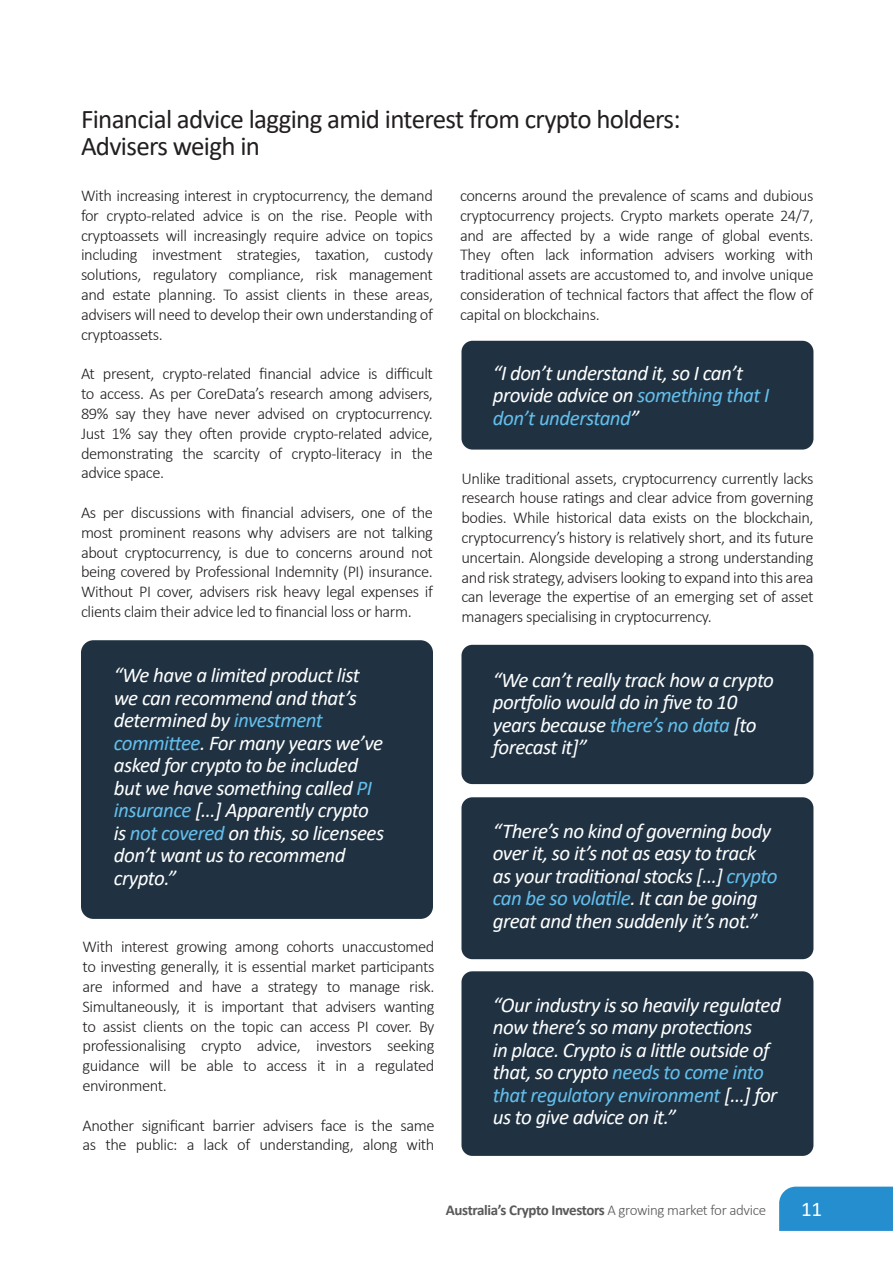
<style>
.page{position:relative;width:893px;height:1263px;background:#fff}
.page>*{position:absolute;margin:0;border:0;box-sizing:border-box;transform-origin:0 0}
.t1{font:27px "Calibri";letter-spacing:-.025em;color:#231f20}
.t2{font:italic 21px/22.5px "Calibri";letter-spacing:-.025em;color:#fff}
.t3{font:21px "Calibri";color:#fff}
.t4{font:300 16.5px/19.8px "Calibri";letter-spacing:-.025em;color:#231f20;text-align:justify}
.t5{font:700 15px "Calibri";letter-spacing:-.025em;color:#595959}
.s1{color:#64bfec}
.s2{font-weight:300}
</style>
<div class="page">
<div style="left:779px;top:1186px;width:114px;height:45px;background:#258ece"></div>
<div style="left:81px;top:640px;width:352px;height:279px;background:#203242;border-radius:12px"></div>
<div style="left:461px;top:341px;width:352px;height:109px;background:#203242;border-radius:11px"></div>
<div style="left:461px;top:645px;width:352px;height:139px;background:#203242;border-radius:11px"></div>
<div style="left:461px;top:797px;width:352px;height:162px;background:#203242;border-radius:11px"></div>
<div style="left:461px;top:971px;width:352px;height:185px;background:#203242;border-radius:11px"></div>
<p class="t1" style="left:81px;top:101px;width:601px">Financial advice lagging amid interest from crypto holders:</p>
<p class="t1" style="left:81px;top:128px;width:181px">Advisers weigh in</p>
<p class="t4" style="left:81px;top:186px;width:354px">With increasing interest in cryptocurrency, the demand for crypto-related advice is on the rise. People with cryptoassets will increasingly require advice on topics including investment strategies, taxation, custody solutions, regulatory compliance, risk management and estate planning. To assist clients in these areas, advisers will need to develop their own understanding of cryptoassets.</p>
<p class="t4" style="left:81px;top:364px;width:354px">At present, crypto-related financial advice is difficult to access. As per CoreData’s research among advisers, 89% say they have never advised on cryptocurrency.<br>Just 1% say they often provide crypto-related advice, demonstrating the scarcity of crypto-literacy in the advice space.</p>
<p class="t4" style="left:81px;top:502px;width:354px">As per discussions with financial advisers, one of the most prominent reasons why advisers are not talking about cryptocurrency, is due to concerns around not being covered by Professional Indemnity (PI) insurance.<br>Without PI cover, advisers risk heavy legal expenses if clients claim their advice led to financial loss or harm.</p>
<p class="t4" style="left:460px;top:186px;width:355px">concerns around the prevalence of scams and dubious cryptocurrency projects. Crypto markets operate 24/7, and are affected by a wide range of global events.<br>They often lack information advisers working with traditional assets are accustomed to, and involve unique consideration of technical factors that affect the flow of capital on blockchains.</p>
<p class="t2" style="left:493px;top:360px;width:278px">“I don’t understand it, so I can’t provide advice on <span class="s1">something that I don’t understand</span>”</p>
<p class="t4" style="left:461px;top:468px;width:354px">Unlike traditional assets, cryptocurrency currently lacks research house ratings and clear advice from governing bodies. While historical data exists on the blockchain, cryptocurrency’s history is relatively short, and its future uncertain. Alongside developing a strong understanding and risk strategy, advisers looking to expand into this area can leverage the expertise of an emerging set of asset managers specialising in cryptocurrency.</p>
<p class="t2" style="left:114px;top:663px;width:272px">“We have a limited product list we can recommend and that’s determined by <span class="s1">investment committee</span>. For many years we’ve asked for crypto to be included but we have something called <span class="s1">PI insurance</span> […] Apparently crypto is <span class="s1">not covered</span> on this, so licensees don’t want us to recommend crypto.”</p>
<p class="t4" style="left:82px;top:937px;width:354px">With interest growing among cohorts unaccustomed to investing generally, it is essential market participants are informed and have a strategy to manage risk.<br>Simultaneously, it is important that advisers wanting to assist clients on the topic can access PI cover. By professionalising crypto advice, investors seeking guidance will be able to access it in a regulated environment.</p>
<p class="t4" style="left:82px;top:1115px;width:354px">Another significant barrier advisers face is the same as the public: a lack of understanding, along with</p>
<p class="t2" style="left:493px;top:667px;width:283px">“We can’t really track how a crypto portfolio would do in five to 10 years because <span class="s1">there’s no data</span> [to forecast it]”</p>
<p class="t2" style="left:493px;top:818px;width:286px">“There’s no kind of governing body over it, so it’s not as easy to track as your traditional stocks […] <span class="s1">crypto can be so volatile</span>. It can be going great and then suddenly it’s not.”</p>
<p class="t2" style="left:493px;top:992px;width:290px">“Our industry is so heavily regulated now there’s so many protections<br>in place. Crypto is a little outside of that, so crypto <span class="s1">needs to come into that regulatory environment</span> […] for us to give advice on it.”</p>
<p class="t5" style="left:446px;top:1199px;width:322px">Australia’s Crypto Investors <span class="s2">A growing market for advice</span></p>
<p class="t3" style="left:801px;top:1195px;width:22px">11</p>
</div>
